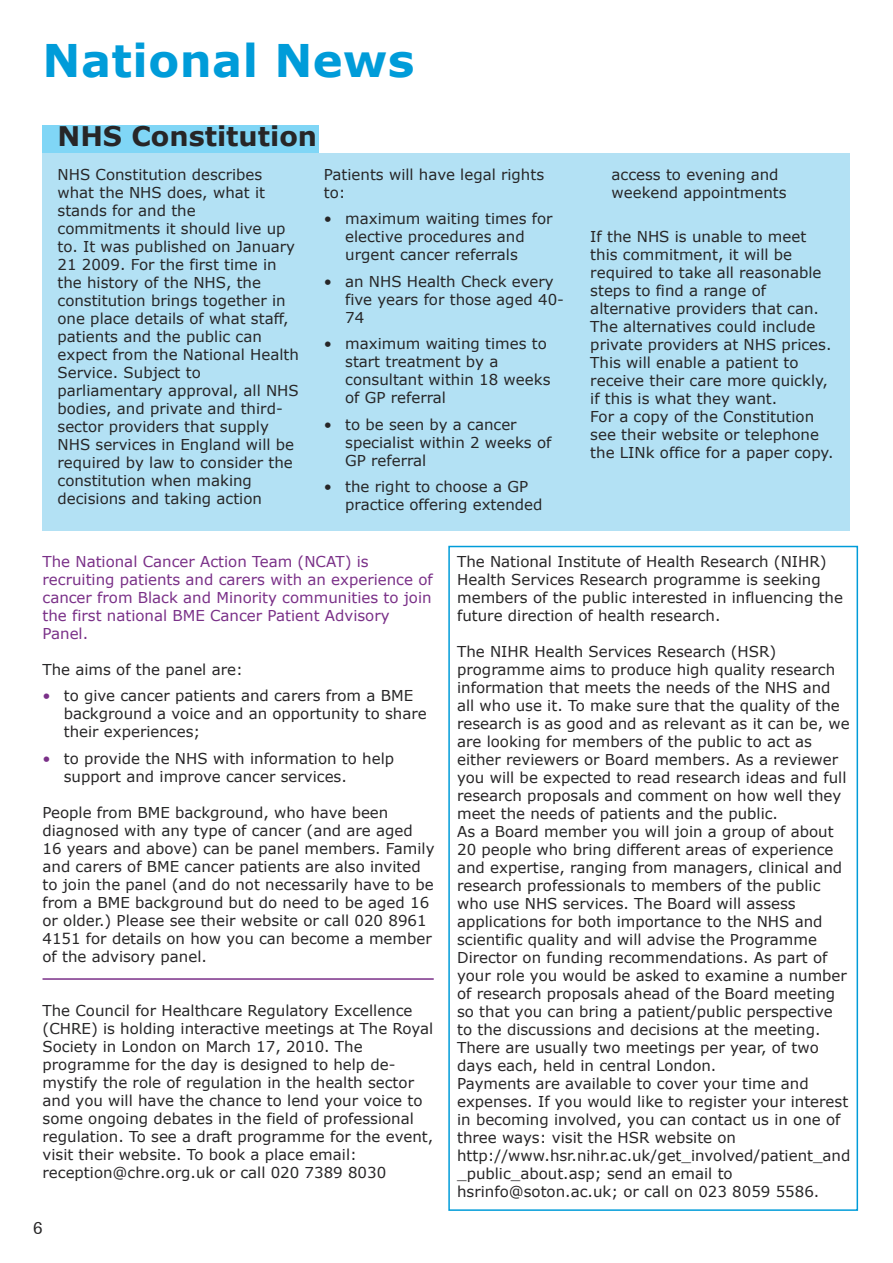
<style>
.page{position:relative;width:893px;height:1263px;background:#fff}
.page>*{position:absolute;margin:0;border:0;box-sizing:border-box;transform-origin:0 0}
.t1{font:700 45px "Verdana";letter-spacing:.01em;color:#009cd9}
.t2{font:700 27px "Verdana";color:#272627}
.t3{font:18px "Serifa BT";color:#272627}
.t4{font:15px/18px "Verdana";color:#272627}
.t5{font:15px/18px "Verdana";color:#7a3088}
.s1{color:#7a3088}
</style>
<div class="page">
<div style="left:43px;top:153px;width:807px;height:377px;background:#b3e1f4"></div>
<div style="left:43px;top:125px;width:276px;height:28px;background:#80d6f6"></div>
<hr style="left:43px;top:978px;width:391px;height:2px;background:#7a3088">
<div style="left:448px;top:546px;width:410px;height:665px;border:2px solid #009cd9"></div>
<h1 class="t1" style="left:43px;top:32px;width:373px">National News</h1>
<h2 class="t2" style="left:58px;top:119px;width:261px">NHS Constitution</h2>
<p class="t4" style="left:58px;top:165px;width:243px">NHS Constitution describes what the NHS does, what it stands for and the commitments it should live up to. It was published on January<br>21 2009. For the first time in the history of the NHS, the constitution brings together in one place details of what staff, patients and the public can expect from the National Health<br>Service. Subject to parliamentary approval, all NHS bodies, and private and third&shy;sector providers that supply<br>NHS services in England will be required by law to consider the constitution when making decisions and taking action</p>
<p class="t4" style="left:324px;top:165px;width:222px">Patients will have legal rights to:</p>
<p class="t4" style="left:345px;top:209px;width:209px;text-indent:-21px">• maximum waiting times for elective procedures and urgent cancer referrals</p>
<p class="t4" style="left:345px;top:272px;width:220px;text-indent:-21px">• an NHS Health Check every five years for those aged 40-<br>74</p>
<p class="t4" style="left:345px;top:334px;width:207px;text-indent:-21px">• maximum waiting times to start treatment by a consultant within 18 weeks of GP referral</p>
<p class="t4" style="left:345px;top:415px;width:208px;text-indent:-21px">• to be seen by a cancer specialist within 2 weeks of<br>GP referral</p>
<p class="t4" style="left:345px;top:477px;width:199px;text-indent:-21px">• the right to choose a GP practice offering extended</p>
<p class="t4" style="left:612px;top:165px;width:176px">access to evening and weekend appointments</p>
<p class="t4" style="left:590px;top:227px;width:245px">If the NHS is unable to meet this commitment, it will be required to take all reasonable steps to find a range of alternative providers that can.<br>The alternatives could include private providers at NHS prices.<br>This will enable a patient to receive their care more quickly, if this is what they want.<br>For a copy of the Constitution see their website or telephone the LINk office for a paper copy.</p>
<p class="t5" style="left:43px;top:552px;width:392px">The National Cancer Action Team (NCAT) is recruiting patients and carers with an experience of cancer from Black and Minority communities to join the first national BME Cancer Patient Advisory Panel.</p>
<p class="t4" style="left:43px;top:660px;width:202px">The aims of the panel are:</p>
<p class="t4" style="left:64px;top:686px;width:364px;text-indent:-21px"><span class="s1">•</span> to give cancer patients and carers from a BME background a voice and an opportunity to share their experiences;</p>
<p class="t4" style="left:64px;top:749px;width:332px;text-indent:-21px"><span class="s1">•</span> to provide the NHS with information to help support and improve cancer services.</p>
<p class="t4" style="left:43px;top:803px;width:394px">People from BME background, who have been diagnosed with any type of cancer (and are aged 16 years and above) can be panel members. Family and carers of BME cancer patients are also invited to join the panel (and do not necessarily have to be from a BME background but do need to be aged 16 or older.) Please see their website or call 020 8961<br>4151 for details on how you can become a member of the advisory panel.</p>
<p class="t4" style="left:43px;top:1001px;width:392px">The Council for Healthcare Regulatory Excellence (CHRE) is holding interactive meetings at The Royal Society in London on March 17, 2010. The programme for the day is designed to help de&shy;mystify the role of regulation in the health sector and you will have the chance to lend your voice to some ongoing debates in the field of professional regulation. To see a draft programme for the event, visit their website. To book a place email: reception@chre.org.uk or call 020 7389 8030</p>
<p class="t3" style="left:33px;top:1217px;width:11px">6</p>
<p class="t4" style="left:457px;top:552px;width:387px">The National Institute of Health Research (NIHR)<br>Health Services Research programme is seeking members of the public interested in influencing the future direction of health research.</p>
<p class="t4" style="left:457px;top:642px;width:395px">The NIHR Health Services Research (HSR) programme aims to produce high quality research information that meets the needs of the NHS and all who use it. To make sure that the quality of the research is as good and as relevant as it can be, we are looking for members of the public to act as either reviewers or Board members. As a reviewer you will be expected to read research ideas and full research proposals and comment on how well they meet the needs of patients and the public.<br>As a Board member you will join a group of about 20 people who bring different areas of experience and expertise, ranging from managers, clinical and research professionals to members of the public who use NHS services. The Board will assess applications for both importance to the NHS and scientific quality and will advise the Programme Director on funding recommendations. As part of your role you would be asked to examine a number of research proposals ahead of the Board meeting so that you can bring a patient/public perspective to the discussions and decisions at the meeting.<br>There are usually two meetings per year, of two days each, held in central London.<br>Payments are available to cover your time and expenses. If you would like to register your interest in becoming involved, you can contact us in one of three ways: visit the HSR website on http://www.hsr.nihr.ac.uk/get_involved/patient_and _public_about.asp; send an email to hsrinfo@soton.ac.uk; or call on 023 8059 5586.</p>
</div>
